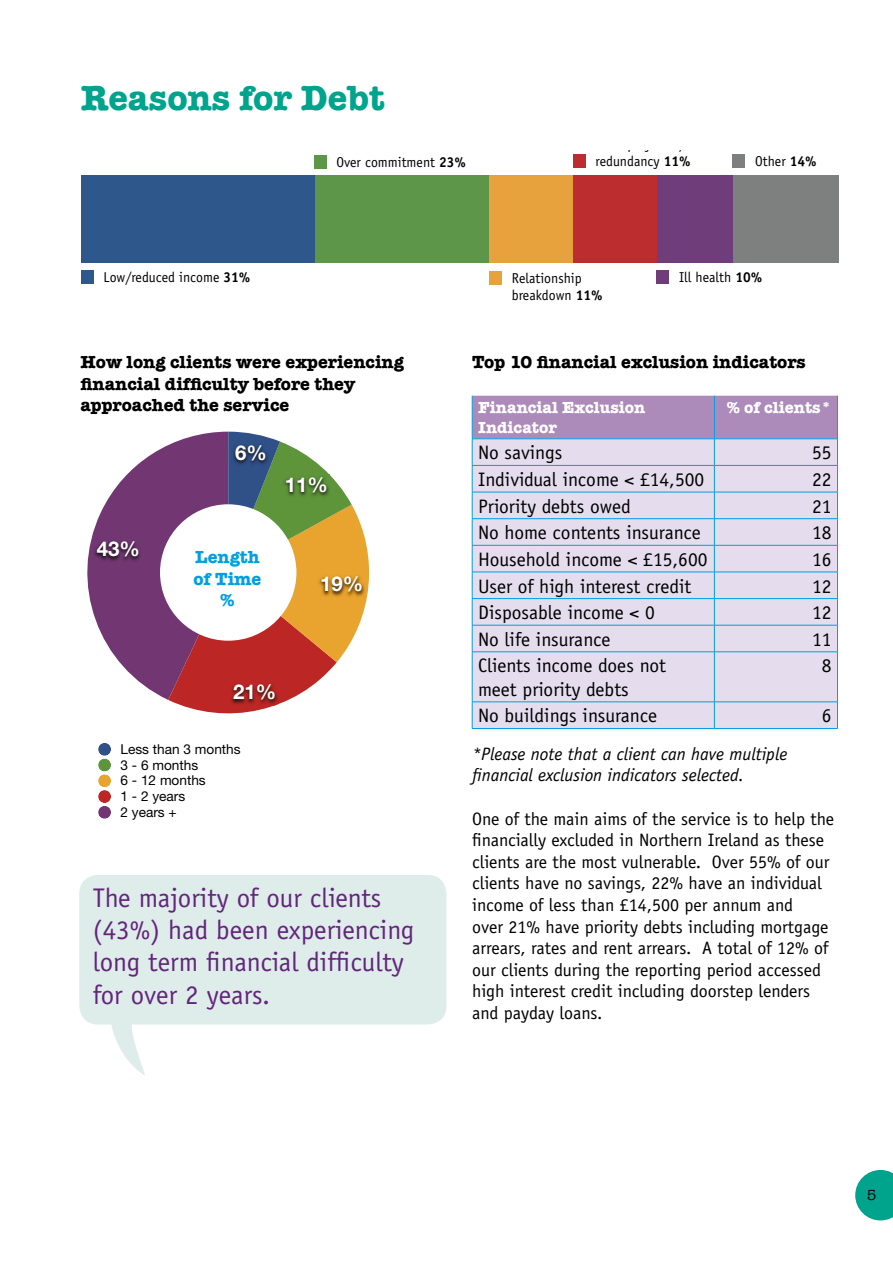
<style>
.page{position:relative;width:893px;height:1263px;background:#fff}
.page>*{position:absolute;margin:0;border:0;box-sizing:border-box;transform-origin:0 0}
.t1{font:700 36px "American Typewriter";color:#00a48d}
.t2{font:27px/32.4px "Officina Sans";color:#64257d}
.t3{font:700 20.4px "Helvetica Neue";color:#fff}
.t4{font:19.5px/23.4px "Officina Sans";color:#000}
.t5{font:18.9px/21.9px "Helvetica Neue";color:#000}
.t6{font:18px/21.6px "Officina Sans";color:#000}
.t7{font:700 18px/21.6px "American Typewriter";color:#000}
.t8{font:italic 18px/21.6px "Officina Sans";color:#000}
.t9{font:700 18px/21.6px "American Typewriter";color:#009fe3;text-align:center}
.t10{font:700 16.5px/19.8px "American Typewriter";color:#fff}
.t11{font:15px "American Typewriter";color:#000}
.t12{font:14.4px/17.2px "Officina Sans";color:#000;scale:.96 1}
.t13{font:13.65px/15.8px "Helvetica Neue";color:#000}
.s1{font-weight:700}
</style>
<div class="page">
<div style="left:80px;top:876px;width:366px;height:148px;background:#deede9;border-radius:18px"></div>
<div style="left:79px;top:875px;width:367px;height:149px;border:2px solid #deede9;border-radius:18px"></div>
<svg style="left:87px;top:432px;width:283px;height:281px"></svg>
<img style="left:229px;top:682px;width:50px;height:24px">
<img style="left:318px;top:574px;width:47px;height:24px">
<img style="left:283px;top:475px;width:47px;height:23px">
<img style="left:232px;top:443px;width:36px;height:23px">
<div style="left:160px;top:504px;width:136px;height:137px;background:#fff;border-radius:50%"></div>
<div style="left:732px;top:176px;width:107px;height:87px;background:#7d807f"></div>
<div style="left:656px;top:176px;width:76px;height:87px;background:#6f3d79"></div>
<div style="left:573px;top:176px;width:83px;height:87px;background:#bc2d30"></div>
<div style="left:489px;top:176px;width:84px;height:87px;background:#e7a13d"></div>
<div style="left:314px;top:176px;width:175px;height:87px;background:#5d9648"></div>
<div style="left:81px;top:176px;width:233px;height:87px;background:#2e578c"></div>
<div style="left:81px;top:271px;width:13px;height:13px;background:#2e578c"></div>
<div style="left:314px;top:155px;width:12px;height:13px;background:#5d9648"></div>
<div style="left:489px;top:271px;width:13px;height:14px;background:#e7a13d"></div>
<div style="left:573px;top:154px;width:13px;height:13px;background:#bc2d30"></div>
<div style="left:656px;top:271px;width:13px;height:13px;background:#6f3d79"></div>
<div style="left:732px;top:154px;width:13px;height:13px;background:#7d807f"></div>
<svg style="left:98px;top:743px;width:13px;height:76px"></svg>
<div style="left:473px;top:652px;width:364px;height:76px;background:#e5dced"></div>
<svg style="left:472px;top:396px;width:366px;height:255px;background:#d3cce4"></svg>
<hr style="left:472px;top:651px;width:242px;height:1px;background:#009fe3">
<hr style="left:472px;top:652px;width:1px;height:50px;background:#009fe3">
<hr style="left:714px;top:651px;width:124px;height:1px;background:#009fe3">
<hr style="left:714px;top:652px;width:1px;height:50px;background:#009fe3">
<hr style="left:837px;top:652px;width:1px;height:50px;background:#009fe3">
<hr style="left:472px;top:702px;width:242px;height:1px;background:#009fe3">
<svg style="left:472px;top:702px;width:1px;height:26px"></svg>
<hr style="left:714px;top:702px;width:124px;height:1px;background:#009fe3">
<svg style="left:714px;top:702px;width:1px;height:26px"></svg>
<svg style="left:837px;top:702px;width:1px;height:26px"></svg>
<hr style="left:472px;top:728px;width:242px;height:1px;background:#009fe3">
<hr style="left:714px;top:728px;width:124px;height:1px;background:#009fe3">
<hr style="left:472px;top:396px;width:1px;height:43px;background:#009fe3">
<hr style="left:714px;top:396px;width:1px;height:43px;background:#009fe3">
<hr style="left:837px;top:396px;width:1px;height:43px;background:#009fe3">
<hr style="left:472px;top:438px;width:242px;height:1px;background:#009fe3">
<hr style="left:714px;top:438px;width:124px;height:1px;background:#009fe3">
<svg style="left:111px;top:1021px;width:36px;height:55px"></svg>
<svg style="left:855px;top:1170px;width:38px;height:50px;background:#28b29e"></svg>
<h1 class="t1" style="left:81px;top:76px;width:305px">Reasons for Debt</h1>
<p class="t12" style="left:104px;top:269px;width:155px">Low/reduced income <span class="s1">31%</span></p>
<p class="t12" style="left:336px;top:153px;width:137px">Over commitment <span class="s1">23%</span></p>
<p class="t12" style="left:596px;top:153px;width:101px">redundancy <span class="s1">11%</span></p>
<p class="t12" style="left:755px;top:152px;width:66px">Other <span class="s1">14%</span></p>
<p class="t12" style="left:512px;top:270px;width:96px">Relationship breakdown <span class="s1">11%</span></p>
<p class="t12" style="left:679px;top:269px;width:88px">Ill health <span class="s1">10%</span></p>
<p class="t7" style="left:472px;top:351px;width:335px">Top 10 financial exclusion indicators</p>
<p class="t10" style="left:478px;top:398px;width:169px">Financial Exclusion<br>Indicator</p>
<p class="t10" style="left:727px;top:398px;width:106px">% of clients*</p>
<p class="t4" style="left:478px;top:441px;width:86px">No savings</p>
<p class="t4" style="left:812px;top:441px;width:21px">55</p>
<p class="t4" style="left:478px;top:468px;width:228px">Individual income &lt; £14,500</p>
<p class="t4" style="left:812px;top:468px;width:21px">22</p>
<p class="t4" style="left:478px;top:494px;width:154px">Priority debts owed</p>
<p class="t4" style="left:812px;top:494px;width:21px">21</p>
<p class="t4" style="left:478px;top:521px;width:224px">No home contents insurance</p>
<p class="t4" style="left:812px;top:521px;width:21px">18</p>
<p class="t4" style="left:478px;top:548px;width:231px">Household income &lt; £15,600</p>
<p class="t4" style="left:812px;top:548px;width:21px">16</p>
<p class="t4" style="left:478px;top:574px;width:215px">User of high interest credit</p>
<p class="t4" style="left:812px;top:574px;width:21px">12</p>
<p class="t4" style="left:478px;top:601px;width:178px">Disposable income &lt; 0</p>
<p class="t4" style="left:812px;top:601px;width:21px">12</p>
<p class="t4" style="left:478px;top:627px;width:134px">No life insurance</p>
<p class="t4" style="left:812px;top:627px;width:21px">11</p>
<p class="t4" style="left:478px;top:654px;width:189px">Clients income does not meet priority debts</p>
<p class="t4" style="left:822px;top:654px;width:11px">8</p>
<p class="t4" style="left:478px;top:704px;width:180px">No buildings insurance</p>
<p class="t4" style="left:822px;top:704px;width:11px">6</p>
<p class="t8" style="left:472px;top:743px;width:317px">*Please note that a client can have multiple financial exclusion indicators selected.</p>
<p class="t7" style="left:80px;top:351px;width:325px">How long clients were experiencing financial difficulty before they approached the service</p>
<p class="t3" style="left:235px;top:437px;width:33px">6%</p>
<p class="t3" style="left:285px;top:468px;width:45px">11%</p>
<p class="t5" style="left:419px;top:502px;width:168px">Less than 3 months<br>3 - 6 months<br>6 - 12 months</p>
<p class="t3" style="left:97px;top:533px;width:45px">43%</p>
<p class="t9" style="left:193px;top:546px;width:70px">Length of Time %</p>
<p class="t3" style="left:320px;top:568px;width:45px">19%</p>
<p class="t3" style="left:233px;top:675px;width:45px">21%</p>
<p class="t13" style="left:121px;top:742px;width:122px">Less than 3 months<br>3 - 6 months<br>6 - 12 months<br>1 - 2 years<br>2 years +</p>
<p class="t6" style="left:472px;top:808px;width:364px">One of the main aims of the service is to help the financially excluded in Northern Ireland as these clients are the most vulnerable. Over 55% of our clients have no savings, 22% have an individual income of less than £14,500 per annum and<br>over 21% have priority debts including mortgage arrears, rates and rent arrears. A total of 12% of our clients during the reporting period accessed high interest credit including doorstep lenders and payday loans.</p>
<h2 class="t2" style="left:93px;top:881px;width:323px">The majority of our clients (43%) had been experiencing long term financial difficulty for over 2 years.</h2>
<p class="t11" style="left:867px;top:1187px;width:11px">5</p>
</div>
